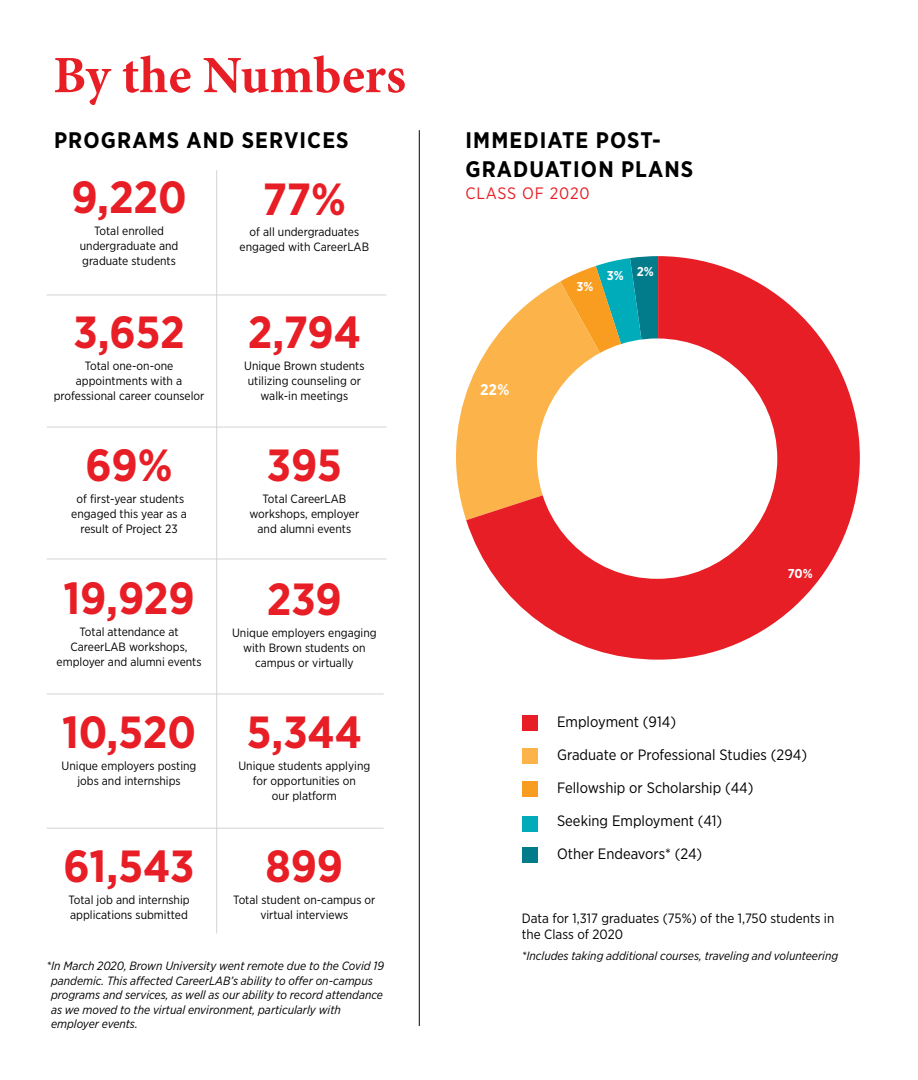
<style>
.page{position:relative;width:918px;height:1080px;background:#fff}
.page>*{position:absolute;margin:0;border:0;box-sizing:border-box;transform-origin:0 0}
.t1{font:700 52.5px "Minion Pro";color:#e71e25}
.t2{font:700 45px "Gotham Narrow";color:#e71e25}
.t3{font:700 22.5px/28.5px "Gotham Narrow";letter-spacing:.05em;color:#000}
.t4{font:16.5px "Gotham Narrow";letter-spacing:.05em;color:#e71e25}
.t5{font:700 15.45px "Gotham Narrow";color:#fff}
.t6{font:15px "Gotham Narrow";color:#000}
.t7{font:13.5px/16.2px "Gotham Narrow";color:#000}
.t8{font:700 12.9px "Gotham Narrow";color:#fff}
.t9{font:12px/15px "Gotham Narrow";color:#000;text-align:center}
.t10{font:italic 12px/14.4px "Gotham Narrow";color:#000}
</style>
<div class="page">
<svg style="left:456px;top:394px;width:10px;height:125px"></svg>
<svg style="left:466px;top:256px;width:394px;height:404px;fill:#e72025"></svg>
<hr style="left:419px;top:130px;width:1px;height:896px;background:#000">
<hr style="left:216px;top:170px;width:1px;height:764px;background:#d1d3d4">
<hr style="left:46px;top:295px;width:340px;height:1px;background:#d1d3d4">
<hr style="left:47px;top:427px;width:340px;height:1px;background:#d1d3d4">
<hr style="left:47px;top:559px;width:340px;height:1px;background:#d1d3d4">
<hr style="left:47px;top:694px;width:337px;height:1px;background:#d1d3d4">
<hr style="left:47px;top:828px;width:337px;height:1px;background:#d1d3d4">
<div style="left:522px;top:715px;width:16px;height:16px;background:#e71e25"></div>
<div style="left:522px;top:748px;width:16px;height:16px;background:#fcb44a"></div>
<div style="left:522px;top:781px;width:16px;height:16px;background:#f99d20"></div>
<div style="left:522px;top:847px;width:16px;height:16px;background:#027b8a"></div>
<div style="left:522px;top:816px;width:16px;height:16px;background:#00acba"></div>
<div style="left:537px;top:338px;width:240px;height:241px;background:#fff;border-radius:50%"></div>
<h1 class="t1" style="left:53px;top:44px;width:354px">By the Numbers</h1>
<h3 class="t3" style="left:54px;top:126px;width:296px">PROGRAMS AND SERVICES</h3>
<h2 class="t2" style="left:71px;top:168px;width:117px">9,220</h2>
<p class="t9" style="left:80px;top:223px;width:100px">Total enrolled undergraduate and graduate students</p>
<h2 class="t2" style="left:73px;top:303px;width:113px">3,652</h2>
<p class="t9" style="left:54px;top:358px;width:152px">Total one-on-one appointments with a professional career counselor</p>
<h2 class="t2" style="left:86px;top:437px;width:88px">69%</h2>
<p class="t9" style="left:71px;top:491px;width:117px">of first-year students engaged this year as a result of Project 23</p>
<h2 class="t2" style="left:64px;top:569px;width:133px">19,929</h2>
<p class="t9" style="left:57px;top:624px;width:146px">Total attendance at<br>CareerLAB workshops, employer and alumni events</p>
<h2 class="t2" style="left:62px;top:704px;width:136px">10,520</h2>
<p class="t9" style="left:62px;top:758px;width:136px">Unique employers posting jobs and internships</p>
<h2 class="t2" style="left:64px;top:837px;width:132px">61,543</h2>
<p class="t9" style="left:68px;top:892px;width:123px;text-align:left">Total job and internship applications submitted</p>
<h2 class="t2" style="left:263px;top:170px;width:85px">77%</h2>
<p class="t9" style="left:240px;top:224px;width:131px">of all undergraduates engaged with CareerLAB</p>
<h2 class="t2" style="left:248px;top:303px;width:114px">2,794</h2>
<p class="t9" style="left:244px;top:358px;width:122px">Unique Brown students utilizing counseling or walk-in meetings</p>
<h2 class="t2" style="left:267px;top:437px;width:76px">395</h2>
<p class="t9" style="left:249px;top:491px;width:111px">Total CareerLAB workshops, employer and alumni events</p>
<h2 class="t2" style="left:267px;top:570px;width:76px">239</h2>
<p class="t9" style="left:232px;top:625px;width:146px">Unique employers engaging with Brown students on campus or virtually</p>
<h2 class="t2" style="left:247px;top:704px;width:117px">5,344</h2>
<p class="t9" style="left:238px;top:758px;width:133px">Unique students applying for opportunities on<br>our platform</p>
<h2 class="t2" style="left:266px;top:837px;width:79px">899</h2>
<p class="t9" style="left:233px;top:892px;width:144px">Total student on-campus or virtual interviews</p>
<p class="t10" style="left:51px;top:959px;width:334px;text-indent:-5px">*In March 2020, Brown University went remote due to the Covid 19 pandemic. This affected CareerLAB’s ability to offer on-campus programs and services, as well as our ability to record attendance as we moved to the virtual environment, particularly with employer events.</p>
<h3 class="t3" style="left:465px;top:126px;width:229px">IMMEDIATE POST-<br>GRADUATION PLANS</h3>
<h3 class="t4" style="left:465px;top:183px;width:126px">CLASS OF 2020</h3>
<p class="t5" style="left:480px;top:380px;width:31px">22%</p>
<p class="t8" style="left:577px;top:279px;width:18px">3%</p>
<p class="t8" style="left:607px;top:265px;width:49px">3% 2%</p>
<p class="t8" style="left:788px;top:566px;width:27px">70%</p>
<p class="t6" style="left:557px;top:712px;width:121px">Employment (914)</p>
<p class="t6" style="left:557px;top:745px;width:252px">Graduate or Professional Studies (294)</p>
<p class="t6" style="left:557px;top:778px;width:198px">Fellowship or Scholarship (44)</p>
<p class="t6" style="left:557px;top:811px;width:167px">Seeking Employment (41)</p>
<p class="t6" style="left:557px;top:844px;width:147px">Other Endeavors* (24)</p>
<p class="t7" style="left:522px;top:910px;width:314px">Data for 1,317 graduates (75%) of the 1,750 students in the Class of 2020</p>
<p class="t10" style="left:522px;top:949px;width:318px">*Includes taking additional courses, traveling and volunteering</p>
</div>
